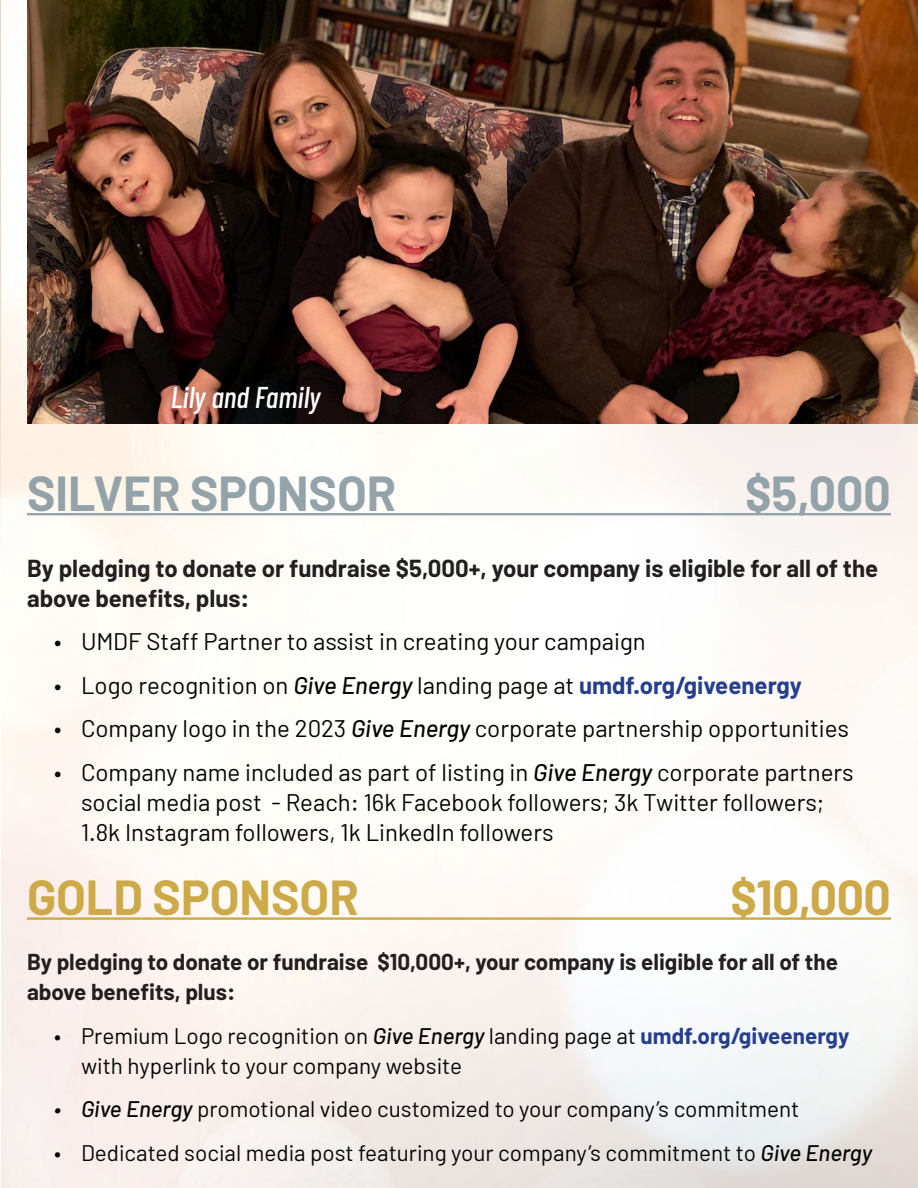
<style>
.page{position:relative;width:918px;height:1188px;background:#fff}
.page>*{position:absolute;margin:0;border:0;box-sizing:border-box;transform-origin:0 0}
.t1{font:700 48px "Barlow";color:#94a2aa}
.t2{font:700 48px "Barlow";color:#cda947}
.t3{font:italic 500 30px "Barlow Condensed";color:#fff}
.t4{font:24px/30px "Barlow";color:#050604}
.t5{font:700 24px/30px "Barlow";color:#231f20}
.t6{font:22.5px/30px "Barlow";color:#050604}
.t7{font:700 22.5px/30px "Barlow";color:#231f20}
.s1{font-weight:500;font-style:italic}
.s2{font-weight:700;color:#253f8e}
</style>
<div class="page">
<img style="left:0;top:0;width:918px;height:1188px">
<hr style="left:27px;top:513px;width:718px;height:2px;background:#94a2aa">
<hr style="left:745px;top:513px;width:146px;height:2px;background:#94a2aa">
<hr style="left:27px;top:917px;width:864px;height:3px;background:#cda947">
<img style="left:27px;top:0;width:891px;height:423px">
<p class="t3" style="left:171px;top:378px;width:151px">Lily and Family</p>
<p class="t1" style="left:27px;top:464px;width:371px">SILVER SPONSOR</p>
<p class="t1" style="left:745px;top:464px;width:147px">$5,000</p>
<p class="t5" style="left:27px;top:553px;width:853px">By pledging to donate or fundraise $5,000+, your company is eligible for all of the above benefits, plus:</p>
<p class="t4" style="left:54px;top:626px;width:593px">• UMDF Staff Partner to assist in creating your campaign</p>
<p class="t4" style="left:54px;top:669px;width:749px">• Logo recognition on <span class="s1">Give Energy</span> landing page at <span class="s2">umdf.org/giveenergy</span></p>
<p class="t4" style="left:54px;top:713px;width:797px">• Company logo in the 2023 <span class="s1">Give Energy</span> corporate partnership opportunities</p>
<p class="t4" style="left:81px;top:756px;width:774px;text-indent:-27px">• Company name included as part of listing in <span class="s1">Give Energy</span> corporate partners social media post - Reach: 16k Facebook followers; 3k Twitter followers;<br>1.8k Instagram followers, 1k LinkedIn followers</p>
<p class="t2" style="left:27px;top:868px;width:333px">GOLD SPONSOR</p>
<p class="t2" style="left:730px;top:868px;width:162px">$10,000</p>
<p class="t7" style="left:27px;top:947px;width:812px">By pledging to donate or fundraise $10,000+, your company is eligible for all of the above benefits, plus:</p>
<p class="t6" style="left:81px;top:1020px;width:770px;text-indent:-27px">• Premium Logo recognition on <span class="s1">Give Energy</span> landing page at <span class="s2">umdf.org/giveenergy </span>with hyperlink to your company website</p>
<p class="t6" style="left:54px;top:1094px;width:747px"><span class="s1">• Give Energy</span> promotional video customized to your company’s commitment</p>
<p class="t6" style="left:54px;top:1137px;width:820px">• Dedicated social media post featuring your company’s commitment to <span class="s1">Give Energy</span></p>
</div>
